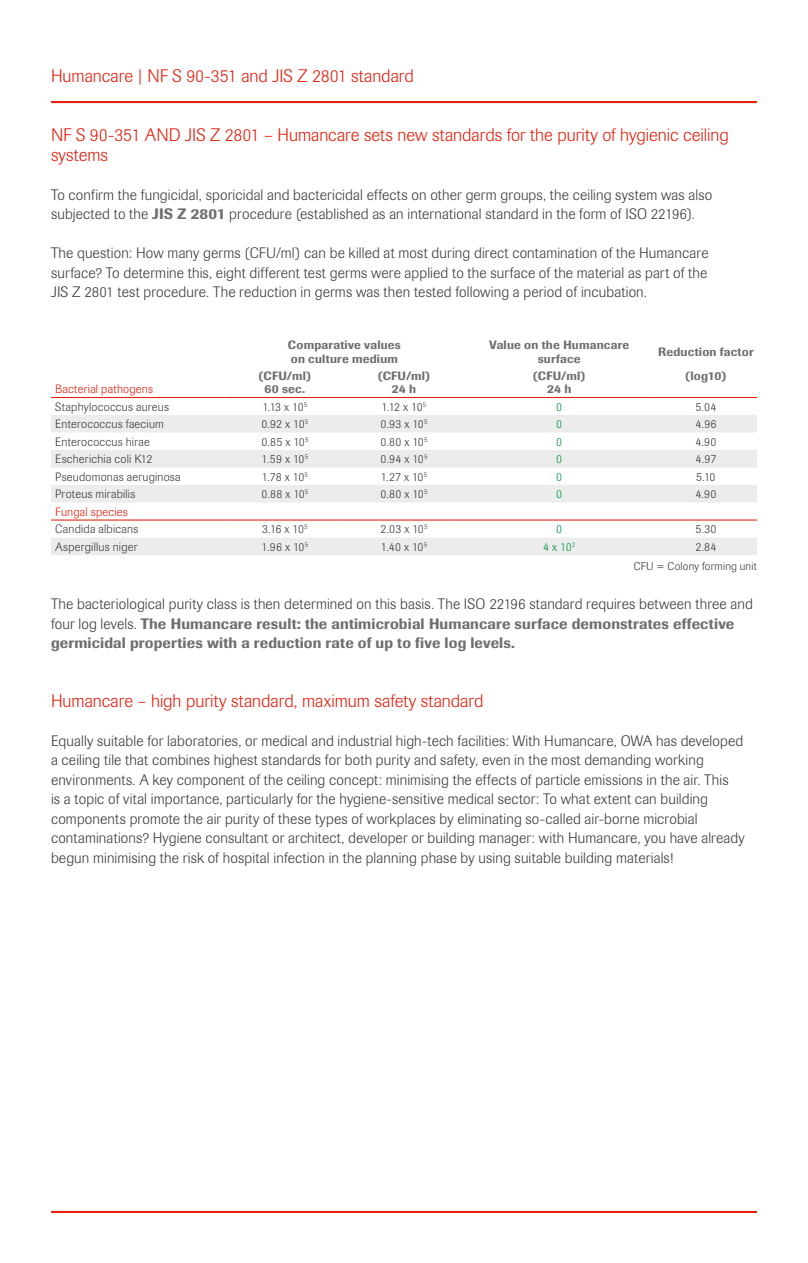
<style>
.page{position:relative;width:808px;height:1263px;background:#fff}
.page>*{position:absolute;margin:0;border:0;box-sizing:border-box;transform-origin:0 0}
.t1{font:300 18px/19.5px "Imago Pro";color:#e4200e}
.t2{font:300 15px/19.5px "Imago Pro";letter-spacing:.01em;color:#3b3b3a}
.t3{font:500 15px/19.5px "Imago Pro";letter-spacing:.01em;color:#6f6f6e}
.t4{font:300 12px "Imago Pro";letter-spacing:.015em;color:#3b3b3a}
.t5{font:500 12px/13.2px "Imago Pro";letter-spacing:.015em;color:#6f6f6e;text-align:center}
.t6{font:300 12px "Imago Pro";letter-spacing:.02em;color:#e4200e}
.t7{font:300 12px "Imago Pro";color:#00963f}
.t8{font:300 11.25px "Imago Pro";letter-spacing:.02em;color:#3b3b3a}
.s1{font-weight:500;color:#6f6f6e}
.s2{font-weight:300;color:#3b3b3a}
</style>
<div class="page">
<hr style="left:51px;top:101px;width:706px;height:2px;background:#e4200e">
<hr style="left:51px;top:1211px;width:706px;height:2px;background:#e4200e">
<svg style="left:51px;top:415px;width:706px;height:140px;fill:#f4f4f5"></svg>
<hr style="left:51px;top:397px;width:174px;height:1px;background:#e4200e">
<hr style="left:225px;top:397px;width:119px;height:1px;background:#e4200e">
<hr style="left:344px;top:397px;width:119px;height:1px;background:#e4200e">
<hr style="left:463px;top:397px;width:192px;height:1px;background:#e4200e">
<hr style="left:655px;top:397px;width:102px;height:1px;background:#e4200e">
<hr style="left:51px;top:519px;width:174px;height:2px;background:#e4200e">
<hr style="left:225px;top:519px;width:119px;height:2px;background:#e4200e">
<hr style="left:344px;top:519px;width:119px;height:2px;background:#e4200e">
<hr style="left:463px;top:519px;width:192px;height:2px;background:#e4200e">
<hr style="left:655px;top:519px;width:102px;height:2px;background:#e4200e">
<p class="t1" style="left:51px;top:65px;width:364px">Humancare | NF S 90-351 and JIS Z 2801 standard</p>
<p class="t1" style="left:51px;top:125px;width:679px">NF S 90-351 AND JIS Z 2801 – Humancare sets new standards for the purity of hygienic ceiling systems</p>
<p class="t2" style="left:51px;top:184px;width:663px">To confirm the fungicidal, sporicidal and bactericidal effects on other germ groups, the ceiling system was also subjected to the <span class="s1">JIS Z 2801</span> procedure (established as an international standard in the form of ISO 22196).</p>
<p class="t2" style="left:51px;top:243px;width:659px;text-align:justify">The question: How many germs (CFU/ml) can be killed at most during direct contamination of the Humancare surface? To determine this, eight different test germs were applied to the surface of the material as part of the JIS Z 2801 test procedure. The reduction in germs was then tested following a period of incubation.</p>
<p class="t6" style="left:55px;top:381px;width:99px">Bacterial pathogens</p>
<p class="t5" style="left:288px;top:338px;width:115px;text-align:left">Comparative values on culture medium</p>
<p class="t5" style="left:489px;top:338px;width:142px">Value on the Humancare surface</p>
<p class="t5" style="left:658px;top:345px;width:97px">Reduction factor</p>
<p class="t5" style="left:259px;top:369px;width:54px">(CFU/ml)<br>60 sec.</p>
<p class="t5" style="left:378px;top:369px;width:54px">(CFU/ml)<br>24 h</p>
<p class="t5" style="left:533px;top:369px;width:54px">(CFU/ml)<br>24 h</p>
<p class="t5" style="left:685px;top:369px;width:43px">(log10)</p>
<p class="t4" style="left:55px;top:399px;width:115px">Staphylococcus aureus</p>
<p class="t4" style="left:262px;top:399px;width:47px">1.13 x 10<sup>5</sup></p>
<p class="t4" style="left:381px;top:399px;width:46px">1.12 x 10<sup>5</sup></p>
<p class="t7" style="left:556px;top:399px;width:7px">0</p>
<p class="t4" style="left:695px;top:399px;width:22px">5.04</p>
<p class="t4" style="left:55px;top:416px;width:110px">Enterococcus faecium</p>
<p class="t4" style="left:261px;top:416px;width:49px">0.92 x 10<sup>5</sup></p>
<p class="t4" style="left:380px;top:416px;width:49px">0.93 x 10<sup>5</sup></p>
<p class="t7" style="left:556px;top:416px;width:7px">0</p>
<p class="t4" style="left:695px;top:416px;width:22px">4.96</p>
<p class="t4" style="left:55px;top:434px;width:96px">Enterococcus hirae</p>
<p class="t4" style="left:261px;top:434px;width:49px">0.85 x 10<sup>5</sup></p>
<p class="t4" style="left:380px;top:434px;width:49px">0.80 x 10<sup>5</sup></p>
<p class="t7" style="left:556px;top:434px;width:7px">0</p>
<p class="t4" style="left:695px;top:434px;width:23px">4.90</p>
<p class="t4" style="left:55px;top:451px;width:99px">Escherichia coli K12</p>
<p class="t4" style="left:262px;top:451px;width:48px">1.59 x 10<sup>5</sup></p>
<p class="t4" style="left:380px;top:451px;width:49px">0.94 x 10<sup>5</sup></p>
<p class="t7" style="left:556px;top:451px;width:7px">0</p>
<p class="t4" style="left:695px;top:451px;width:22px">4.97</p>
<p class="t4" style="left:55px;top:469px;width:127px">Pseudomonas aeruginosa</p>
<p class="t4" style="left:262px;top:469px;width:48px">1.78 x 10<sup>5</sup></p>
<p class="t4" style="left:381px;top:469px;width:48px">1.27 x 10<sup>5</sup></p>
<p class="t7" style="left:556px;top:469px;width:7px">0</p>
<p class="t4" style="left:696px;top:469px;width:21px">5.10</p>
<p class="t4" style="left:55px;top:486px;width:82px">Proteus mirabilis</p>
<p class="t4" style="left:261px;top:486px;width:49px">0.88 x 10<sup>5</sup></p>
<p class="t4" style="left:380px;top:486px;width:49px">0.80 x 10<sup>5</sup></p>
<p class="t7" style="left:556px;top:486px;width:7px">0</p>
<p class="t4" style="left:695px;top:486px;width:23px">4.90</p>
<p class="t6" style="left:55px;top:504px;width:74px">Fungal species</p>
<p class="t4" style="left:55px;top:521px;width:85px">Candida albicans</p>
<p class="t4" style="left:262px;top:521px;width:47px">3.16 x 10<sup>5</sup></p>
<p class="t4" style="left:380px;top:521px;width:49px">2.03 x 10<sup>5</sup></p>
<p class="t7" style="left:556px;top:521px;width:7px">0</p>
<p class="t4" style="left:695px;top:521px;width:23px">5.30</p>
<p class="t4" style="left:55px;top:539px;width:84px">Aspergillus niger</p>
<p class="t4" style="left:262px;top:539px;width:48px">1.96 x 10<sup>5</sup></p>
<p class="t4" style="left:381px;top:539px;width:48px">1.40 x 10<sup>5</sup></p>
<p class="t7" style="left:543px;top:539px;width:34px">4 x 10<sup>2</sup></p>
<p class="t4" style="left:695px;top:539px;width:22px">2.84</p>
<p class="t8" style="left:634px;top:558px;width:125px">CFU = Colony forming unit</p>
<p class="t3" style="left:51px;top:594px;width:703px"><span class="s2">The bacteriological purity class is then determined on this basis. The ISO 22196 standard requires between three and four log levels.</span> The Humancare result: the antimicrobial Humancare surface demonstrates effective germicidal properties with a reduction rate of up to five log levels.</p>
<p class="t1" style="left:51px;top:690px;width:434px">Humancare – high purity standard, maximum safety standard</p>
<p class="t2" style="left:51px;top:730px;width:695px">Equally suitable for laboratories, or medical and industrial high-tech facilities: With Humancare, OWA has developed a ceiling tile that combines highest standards for both purity and safety, even in the most demanding working environments. A key component of the ceiling concept: minimising the effects of particle emissions in the air. This<br>is a topic of vital importance, particularly for the hygiene-sensitive medical sector: To what extent can building components promote the air purity of these types of workplaces by eliminating so-called air-borne microbial contaminations? Hygiene consultant or architect, developer or building manager: with Humancare, you have already begun minimising the risk of hospital infection in the planning phase by using suitable building materials!</p>
</div>
